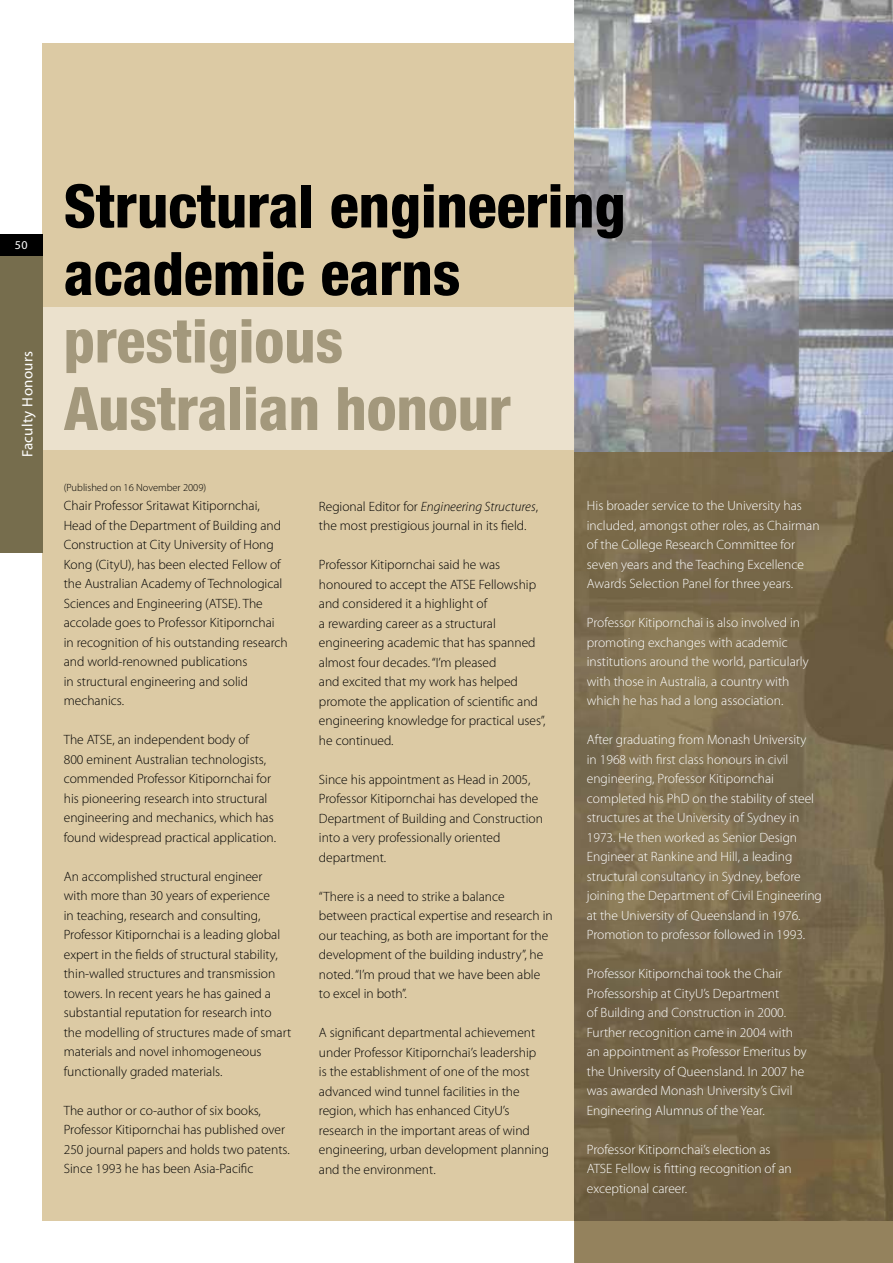
<style>
.page{position:relative;width:893px;height:1263px;background:#fff}
.page>*{position:absolute;margin:0;border:0;box-sizing:border-box;transform-origin:0 0}
.t1{font:800 condensed 60px/67.5px "Helvetica Neue LT Std";color:#000}
.t2{font:800 condensed 60px/67.5px "Helvetica Neue LT Std";color:#a3987c}
.t3{font:15px "Myriad Pro";letter-spacing:.025em;color:#fff}
.t4{font:300 13.5px/19.5px "Myriad Pro";color:#000}
.t5{font:300 13.5px/19.5px "Myriad Pro";color:#fff}
.t6{font:12px "Myriad Pro";color:#fff}
.t7{font:300 10.5px "Myriad Pro";color:#000}
.s1{font-style:italic}
</style>
<div class="page">
<div style="left:43px;top:43px;width:850px;height:1177px;background:#dccaa4"></div>
<div style="left:43px;top:307px;width:850px;height:142px;background:#ebe1cd"></div>
<img style="left:574px;top:0;width:319px;height:452px">
<div style="left:574px;top:1220px;width:319px;height:43px;background:#94825d"></div>
<svg style="left:574px;top:452px;width:319px;height:768px;background:#78684b"></svg>
<div style="left:0;top:255px;width:43px;height:298px;background:#766d4d"></div>
<div style="left:0;top:234px;width:43px;height:21px;background:#000"></div>
<p class="t6" style="left:15px;top:238px;width:14px">50</p>
<p class="t3" style="left:19px;top:457px;width:108px;rotate:-90deg">Faculty Honours</p>
<h1 class="t1" style="left:64px;top:171px;width:563px">Structural engineering academic earns</h1>
<h1 class="t2" style="left:64px;top:306px;width:449px">prestigious<br>Australian honour</h1>
<p class="t7" style="left:64px;top:481px;width:144px">(Published on 16 November 2009)</p>
<p class="t4" style="left:64px;top:496px;width:225px">Chair Professor Sritawat Kitipornchai, Head of the Department of Building and Construction at City University of Hong Kong (CityU), has been elected Fellow of the Australian Academy of Technological Sciences and Engineering (ATSE). The accolade goes to Professor Kitipornchai in recognition of his outstanding research and world-renowned publications<br>in structural engineering and solid mechanics.</p>
<p class="t4" style="left:64px;top:730px;width:214px">The ATSE, an independent body of<br>800 eminent Australian technologists, commended Professor Kitipornchai for his pioneering research into structural engineering and mechanics, which has found widespread practical application.</p>
<p class="t4" style="left:64px;top:866px;width:229px">An accomplished structural engineer<br>with more than 30 years of experience<br>in teaching, research and consulting, Professor Kitipornchai is a leading global expert in the fields of structural stability, thin-walled structures and transmission towers. In recent years he has gained a substantial reputation for research into the modelling of structures made of smart materials and novel inhomogeneous functionally graded materials.</p>
<p class="t4" style="left:64px;top:1100px;width:228px">The author or co-author of six books, Professor Kitipornchai has published over 250 journal papers and holds two patents.<br>Since 1993 he has been Asia-Pacific</p>
<p class="t4" style="left:319px;top:497px;width:221px">Regional Editor for <span class="s1">Engineering Structures</span>, the most prestigious journal in its field.</p>
<p class="t4" style="left:319px;top:555px;width:228px">Professor Kitipornchai said he was honoured to accept the ATSE Fellowship and considered it a highlight of<br>a rewarding career as a structural engineering academic that has spanned almost four decades. “I’m pleased<br>and excited that my work has helped promote the application of scientific and engineering knowledge for practical uses”, he continued.</p>
<p class="t4" style="left:319px;top:769px;width:226px">Since his appointment as Head in 2005, Professor Kitipornchai has developed the Department of Building and Construction into a very professionally oriented department.</p>
<p class="t4" style="left:319px;top:886px;width:235px">“There is a need to strike a balance between practical expertise and research in our teaching, as both are important for the development of the building industry”, he noted. “I’m proud that we have been able to excel in both”.</p>
<p class="t4" style="left:319px;top:1023px;width:232px">A significant departmental achievement under Professor Kitipornchai’s leadership<br>is the establishment of one of the most advanced wind tunnel facilities in the region, which has enhanced CityU’s research in the important areas of wind engineering, urban development planning and the environment.</p>
<p class="t5" style="left:587px;top:496px;width:234px">His broader service to the University has included, amongst other roles, as Chairman of the College Research Committee for seven years and the Teaching Excellence Awards Selection Panel for three years.</p>
<p class="t5" style="left:587px;top:613px;width:223px">Professor Kitipornchai is also involved in promoting exchanges with academic institutions around the world, particularly with those in Australia, a country with which he has had a long association.</p>
<p class="t5" style="left:587px;top:730px;width:237px">After graduating from Monash University<br>in 1968 with first class honours in civil engineering, Professor Kitipornchai completed his PhD on the stability of steel structures at the University of Sydney in 1973. He then worked as Senior Design Engineer at Rankine and Hill, a leading structural consultancy in Sydney, before joining the Department of Civil Engineering at the University of Queensland in 1976.<br>Promotion to professor followed in 1993.</p>
<p class="t5" style="left:587px;top:964px;width:221px">Professor Kitipornchai took the Chair Professorship at CityU’s Department<br>of Building and Construction in 2000.<br>Further recognition came in 2004 with an appointment as Professor Emeritus by the University of Queensland. In 2007 he was awarded Monash University’s Civil Engineering Alumnus of the Year.</p>
<p class="t5" style="left:587px;top:1140px;width:206px">Professor Kitipornchai’s election as<br>ATSE Fellow is fitting recognition of an exceptional career.</p>
</div>
